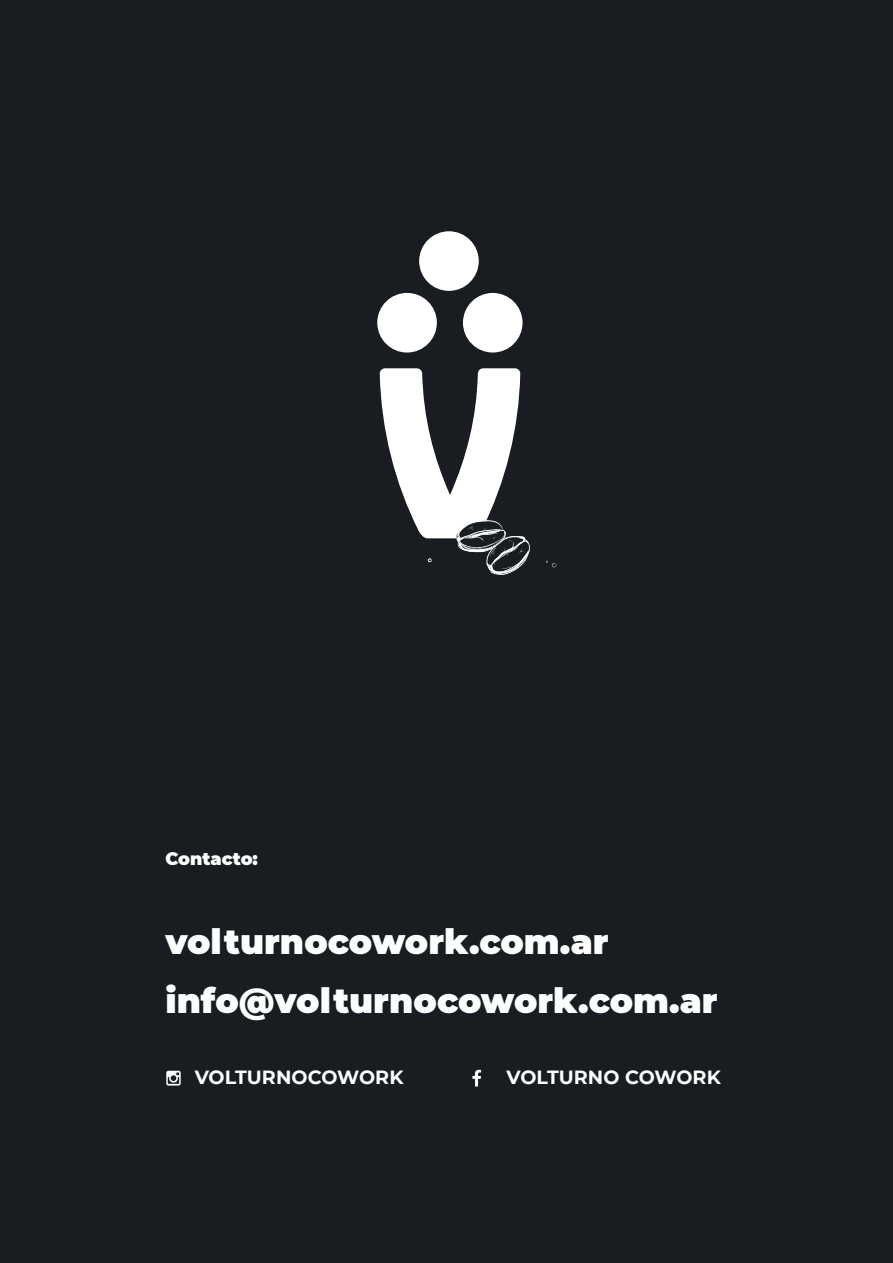
<style>
.page{position:relative;width:893px;height:1263px;background:#191c20}
.page>*{position:absolute;margin:0;border:0;box-sizing:border-box;transform-origin:0 0}
.t1{font:900 34.5px "Montserrat";color:#fcfefe}
.t2{font:700 19.05px "Montserrat";letter-spacing:.005em;color:#fcfefe}
.t3{font:900 17.55px "Montserrat";color:#fcfefe}
</style>
<div class="page">
<svg style="left:472px;top:1070px;width:9px;height:16px"></svg>
<svg style="left:166px;top:1071px;width:15px;height:14px"></svg>
<div style="left:463px;top:293px;width:60px;height:59px;background:#fff;border-radius:50%"></div>
<div style="left:377px;top:293px;width:60px;height:59px;background:#fff;border-radius:50%"></div>
<div style="left:419px;top:231px;width:60px;height:60px;background:#fff;border-radius:50%"></div>
<svg style="left:380px;top:368px;width:150px;height:207px"></svg>
<svg style="left:546px;top:561px;width:10px;height:6px"></svg>
<p class="t3" style="left:165px;top:845px;width:94px">Contacto:</p>
<p class="t1" style="left:165px;top:916px;width:444px">volturnocowork.com.ar</p>
<p class="t1" style="left:165px;top:975px;width:554px">info@volturnocowork.com.ar</p>
<p class="t2" style="left:195px;top:1063px;width:210px">VOLTURNOCOWORK</p>
<p class="t2" style="left:507px;top:1063px;width:216px">VOLTURNO COWORK</p>
</div>
